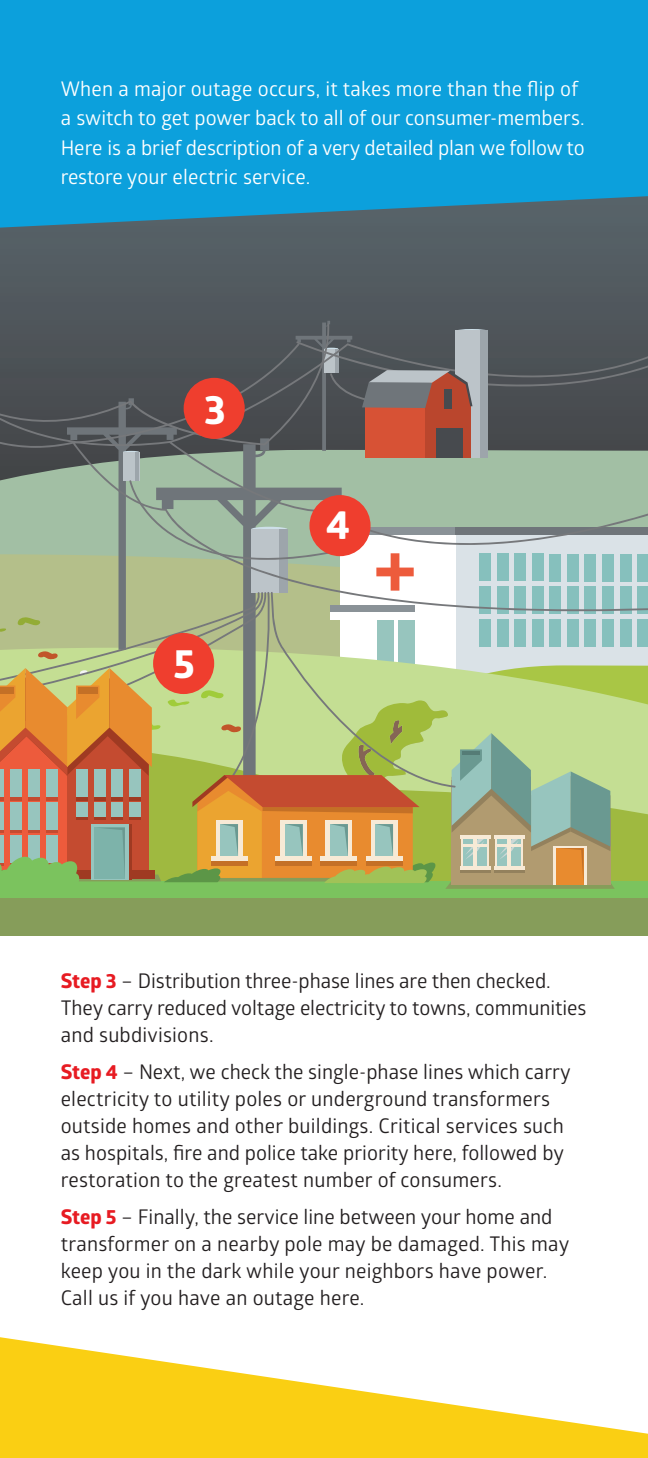
<style>
.page{position:relative;width:648px;height:1458px;background:#fff}
.page>*{position:absolute;margin:0;border:0;box-sizing:border-box;transform-origin:0 0}
.t1{font:700 40.5px "Globerx";color:#fff}
.t2{font:20.25px/27px "Glober";color:#231f20}
.t3{font:20.25px/29.2px "Glober";color:#fff}
.s1{font-family:"Globerx";font-weight:700;color:#e71b22}
</style>
<div class="page">
<div style="left:0;top:228px;width:648px;height:93px;background:#535c61"></div>
<div style="left:0;top:882px;width:648px;height:54px;background:#7bc35e"></div>
<div style="left:0;top:898px;width:648px;height:38px;background:#869d5a"></div>
<svg style="left:0;top:321px;width:648px;height:568px;background:#9ea27f"></svg>
<div style="left:184px;top:378px;width:61px;height:61px;background:#ef3e2e;border-radius:50%"></div>
<div style="left:309px;top:495px;width:62px;height:61px;background:#ef3e2e;border-radius:50%"></div>
<div style="left:153px;top:633px;width:61px;height:61px;background:#ef3e2e;border-radius:50%"></div>
<div style="left:0;top:0;width:648px;height:228px;background:#0ca0dc"></div>
<svg style="left:0;top:1337px;width:648px;height:121px;fill:#facf13"></svg>
<p class="t3" style="left:61px;top:74px;width:526px">When a major outage occurs, it takes more than the flip of a switch to get power back to all of our consumer-members.<br>Here is a brief description of a very detailed plan we follow to restore your electric service.</p>
<h1 class="t1" style="left:204px;top:380px;width:23px">3</h1>
<h1 class="t1" style="left:174px;top:634px;width:23px">5</h1>
<h1 class="t1" style="left:326px;top:496px;width:25px">4</h1>
<p class="t2" style="left:61px;top:966px;width:527px"><span class="s1">Step 3</span> – Distribution three-phase lines are then checked.<br>They carry reduced voltage electricity to towns, communities and subdivisions.</p>
<p class="t2" style="left:61px;top:1058px;width:512px"><span class="s1">Step 4</span> – Next, we check the single-phase lines which carry electricity to utility poles or underground transformers outside homes and other buildings. Critical services such as hospitals, fire and police take priority here, followed by restoration to the greatest number of consumers.</p>
<p class="t2" style="left:61px;top:1203px;width:510px"><span class="s1">Step 5</span> – Finally, the service line between your home and transformer on a nearby pole may be damaged. This may keep you in the dark while your neighbors have power.<br>Call us if you have an outage here.</p>
</div>
